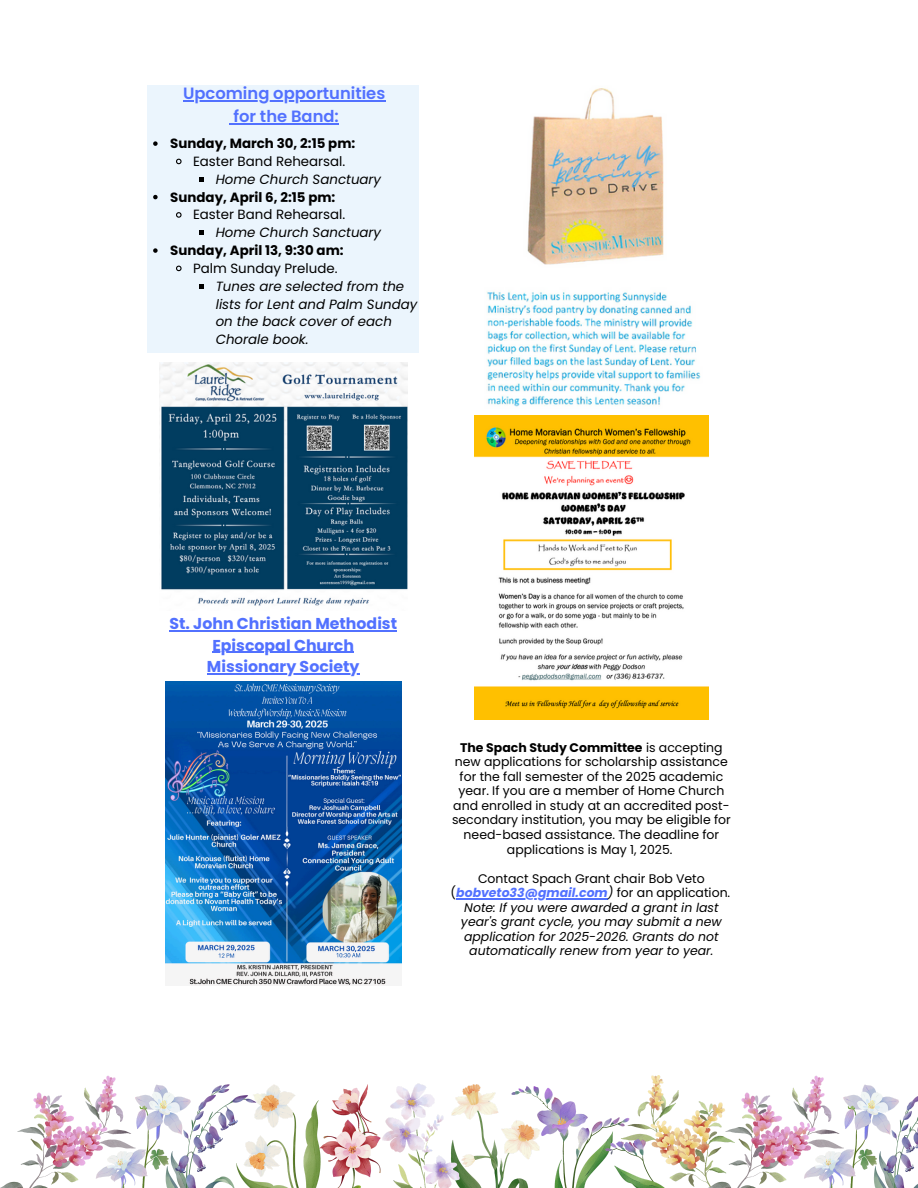
<style>
.page{position:relative;width:918px;height:1188px;background:#fff}
.page>*{position:absolute;margin:0;border:0;box-sizing:border-box;transform-origin:0 0}
.t1{font:600 16.35px/22.5px "Poppins";color:#5271ff;text-align:center}
.t2{font:700 15.75px "Poppins";color:#5271ff}
.t3{font:italic 13.35px/17.9px "Poppins";color:#000}
.t4{font:700 13.35px "Poppins";color:#000}
.t5{font:13.35px "Poppins";color:#000}
.t6{font:12.45px/14.5px "Poppins";color:#000;text-align:center}
.t7{font:italic 12.45px/14.5px "Poppins";color:#000}
.s1{font-weight:700}
.s2{font-weight:700;font-style:italic;color:#5271ff}
.s3{font-style:italic}
</style>
<div class="page">
<div style="left:147px;top:85px;width:272px;height:267px;background:#ebf5fd"></div>
<img style="left:474px;top:88px;width:227px;height:338px">
<img style="left:475px;top:415px;width:234px;height:304px">
<img style="left:166px;top:682px;width:235px;height:304px">
<img style="left:159px;top:363px;width:249px;height:243px">
<img style="left:0;top:1075px;width:709px;height:113px">
<hr style="left:183px;top:101px;width:202px;height:1px;background:#5271ff">
<hr style="left:233px;top:123px;width:106px;height:1px;background:#5271ff">
<svg style="left:153px;top:141px;width:5px;height:5px"></svg>
<svg style="left:176px;top:158px;width:6px;height:7px"></svg>
<svg style="left:199px;top:177px;width:4px;height:5px"></svg>
<svg style="left:153px;top:195px;width:5px;height:4px"></svg>
<svg style="left:176px;top:212px;width:6px;height:6px"></svg>
<svg style="left:199px;top:231px;width:4px;height:4px"></svg>
<svg style="left:153px;top:248px;width:5px;height:5px"></svg>
<svg style="left:176px;top:265px;width:6px;height:7px"></svg>
<svg style="left:199px;top:284px;width:4px;height:4px"></svg>
<hr style="left:169px;top:631px;width:228px;height:1px;background:#5271ff">
<hr style="left:212px;top:652px;width:142px;height:1px;background:#5271ff">
<hr style="left:207px;top:673px;width:153px;height:1px;background:#5271ff">
<hr style="left:456px;top:898px;width:152px;height:1px;background:#5271ff">
<img style="left:709px;top:1075px;width:209px;height:113px">
<h1 class="t1" style="left:183px;top:82px;width:204px">Upcoming opportunities for the Band:</h1>
<p class="t4" style="left:170px;top:134px;width:187px">Sunday, March 30, 2:15 pm:</p>
<p class="t5" style="left:193px;top:152px;width:154px">Easter Band Rehearsal.</p>
<p class="t3" style="left:216px;top:170px;width:167px">Home Church Sanctuary</p>
<p class="t4" style="left:170px;top:188px;width:167px">Sunday, April 6, 2:15 pm:</p>
<p class="t5" style="left:193px;top:205px;width:154px">Easter Band Rehearsal.</p>
<p class="t3" style="left:216px;top:224px;width:167px">Home Church Sanctuary</p>
<p class="t4" style="left:170px;top:241px;width:175px">Sunday, April 13, 9:30 am:</p>
<p class="t5" style="left:193px;top:259px;width:146px">Palm Sunday Prelude.</p>
<p class="t3" style="left:216px;top:277px;width:203px">Tunes are selected from the lists for Lent and Palm Sunday on the back cover of each<br>Chorale book.</p>
<p class="t2" style="left:169px;top:613px;width:229px">St. John Christian Methodist</p>
<h1 class="t2" style="left:212px;top:634px;width:143px">Episcopal Church</h1>
<p class="t2" style="left:207px;top:656px;width:154px">Missionary Society</p>
<p class="t6" style="left:452px;top:740px;width:280px"><span class="s1">The Spach Study Committee</span> is accepting new applications for scholarship assistance for the fall semester of the 2025 academic year. If you are a member of Home Church and enrolled in study at an accredited post&shy;secondary institution, you may be eligible for need-based assistance. The deadline for applications is May 1, 2025.</p>
<p class="t6" style="left:451px;top:871px;width:281px">Contact Spach Grant chair Bob Veto (<span class="s2">bobveto33@gmail.com</span><span class="s3">)</span> for an application.</p>
<p class="t7" style="left:461px;top:900px;width:262px">Note: If you were awarded a grant in last year's grant cycle, you may submit a new</p>
<p class="t7" style="left:464px;top:929px;width:256px;text-align:center">application for 2025-2026. Grants do not automatically renew from year to year.</p>
</div>
